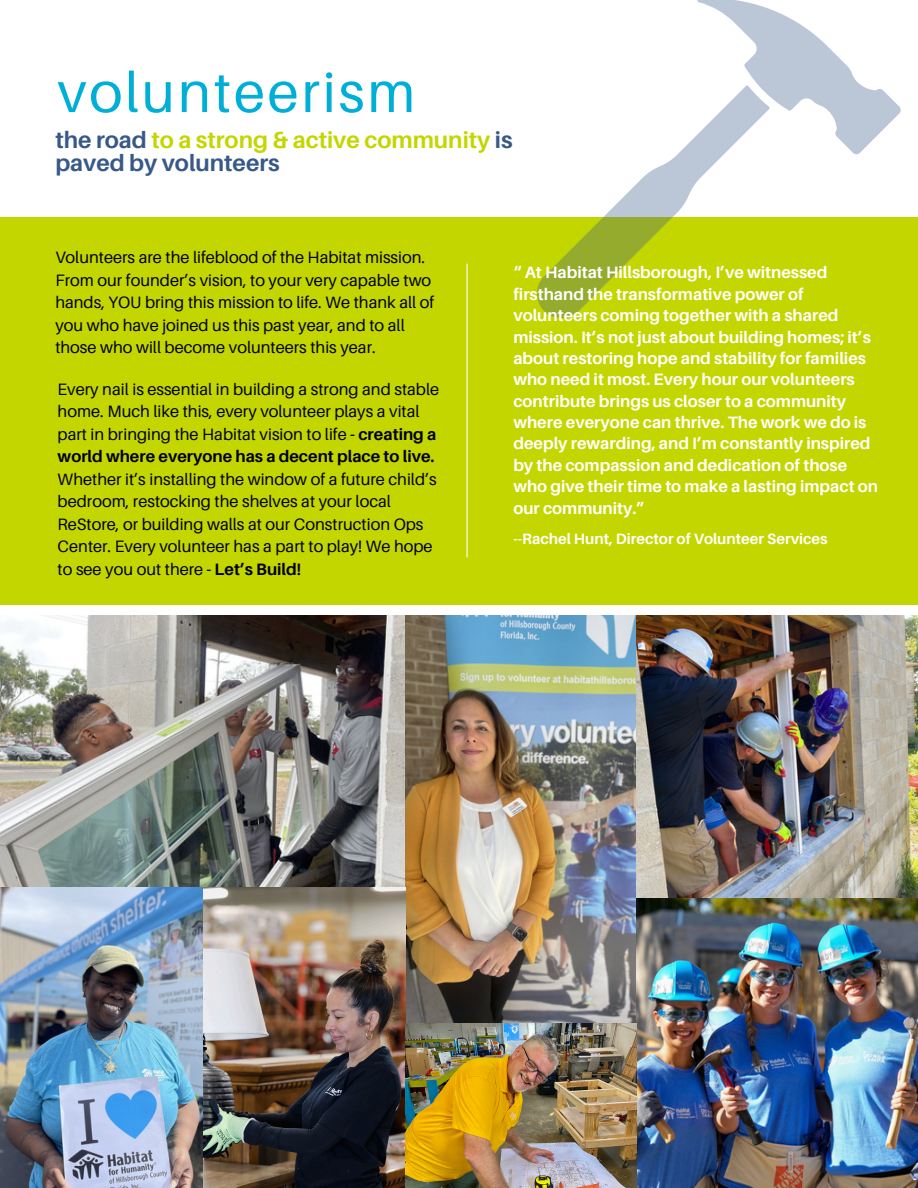
<style>
.page{position:relative;width:918px;height:1188px;background:#fff}
.page>*{position:absolute;margin:0;border:0;box-sizing:border-box;transform-origin:0 0}
.t1{font:56.4px "Aileron";letter-spacing:.045em;color:#00afd7}
.t2{font:700 23.25px/23.7px "Aileron";color:#385988}
.t3{font:16.5px/22.5px "Aileron";color:#000}
.t4{font:700 16.5px/21.3px "Aileron";color:#fff}
.t5{font:700 15px "Aileron";color:#fff}
.s1{color:#c4d600}
.s2{font-weight:700}
</style>
<div class="page">
<img style="left:0;top:615px;width:918px;height:573px">
<div style="left:0;top:217px;width:918px;height:387px;background:#c4d600"></div>
<hr style="left:466px;top:264px;width:2px;height:293px;background:#fff">
<svg style="left:537px;top:134px;width:187px;height:184px"></svg>
<svg style="left:698px;top:0;width:203px;height:154px"></svg>
<h3 class="t1" style="left:58px;top:57px;width:359px">volunteerism</h3>
<p class="t2" style="left:55px;top:127px;width:459px">the road <span class="s1">to a strong &amp; active community</span> is paved by volunteers</p>
<p class="t3" style="left:55px;top:246px;width:381px">Volunteers are the lifeblood of the Habitat mission.<br>From our founder’s vision, to your very capable two hands, YOU bring this mission to life. We thank all of you who have joined us this past year, and to all those who will become volunteers this year.</p>
<p class="t3" style="left:58px;top:377px;width:383px">Every nail is essential in building a strong and stable home. Much like this, every volunteer plays a vital part in bringing the Habitat vision to life <span class="s2">- creating a world where everyone has a decent place to live.<br></span>Whether it’s installing the window of a future child’s bedroom, restocking the shelves at your local ReStore, or building walls at our Construction Ops Center. Every volunteer has a part to play! We hope to see you out there <span class="s2">- Let’s Build!</span></p>
<p class="t4" style="left:513px;top:262px;width:366px">“ At Habitat Hillsborough, I’ve witnessed firsthand the transformative power of volunteers coming together with a shared mission. It’s not just about building homes; it’s about restoring hope and stability for families who need it most. Every hour our volunteers contribute brings us closer to a community where everyone can thrive. The work we do is deeply rewarding, and I’m constantly inspired by the compassion and dedication of those who give their time to make a lasting impact on our community.”</p>
<p class="t5" style="left:513px;top:530px;width:316px">--Rachel Hunt, Director of Volunteer Services</p>
</div>
